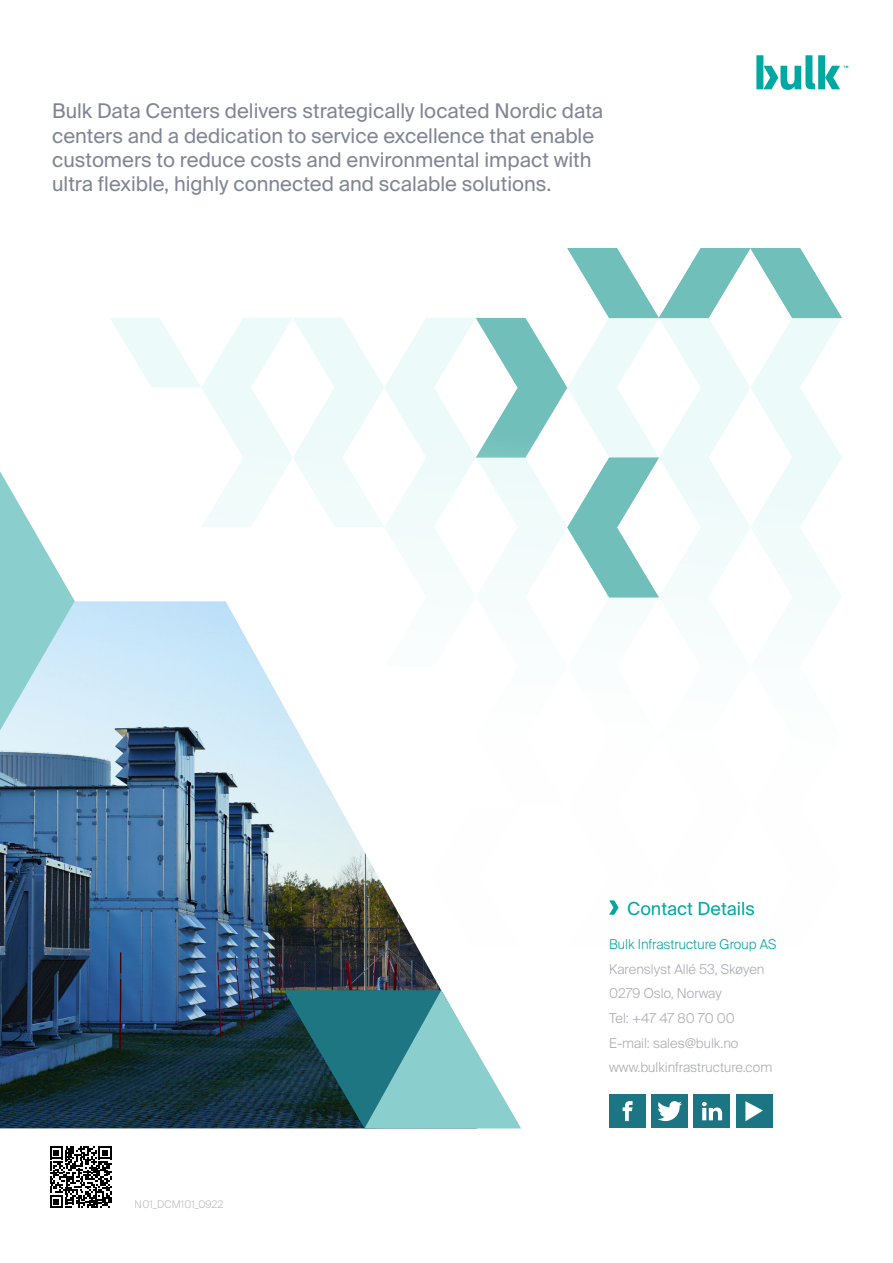
<style>
.page{position:relative;width:893px;height:1263px;background:#fff}
.page>*{position:absolute;margin:0;border:0;box-sizing:border-box;transform-origin:0 0}
.t1{font:20.25px/24.3px "Suisse Intl";color:#808594}
.t2{font:18px "Suisse Intl";color:#00a8a1}
.t3{font:300 13.5px/24.8px "Suisse Intl";color:#a9aab5}
.t4{font:300 13.5px "Suisse Intl";color:#00a8a1}
.t5{font:300 10.5px "Suisse Intl";color:#a9aab5}
</style>
<div class="page">
<svg style="left:756px;top:55px;width:92px;height:35px"></svg>
<img style="left:0;top:601px;width:441px;height:527px">
<svg style="left:0;top:471px;width:75px;height:259px"></svg>
<svg style="left:284px;top:990px;width:237px;height:138px"></svg>
<div style="left:736px;top:1095px;width:37px;height:33px;background:#1c7582"></div>
<svg style="left:745px;top:1101px;width:18px;height:20px"></svg>
<div style="left:651px;top:1095px;width:37px;height:33px;background:#1c7582"></div>
<svg style="left:658px;top:1101px;width:24px;height:20px"></svg>
<div style="left:693px;top:1095px;width:37px;height:33px;background:#1c7582"></div>
<svg style="left:702px;top:1102px;width:20px;height:18px"></svg>
<div style="left:609px;top:1095px;width:37px;height:33px;background:#1c7582"></div>
<svg style="left:623px;top:1101px;width:10px;height:20px"></svg>
<svg style="left:110px;top:318px;width:731px;height:628px"></svg>
<svg style="left:476px;top:317px;width:91px;height:280px"></svg>
<svg style="left:567px;top:248px;width:275px;height:349px"></svg>
<svg style="left:609px;top:900px;width:10px;height:15px"></svg>
<svg style="left:50px;top:1146px;width:61px;height:62px"></svg>
<p class="t1" style="left:52px;top:99px;width:553px">Bulk Data Centers delivers strategically located Nordic data centers and a dedication to service excellence that enable customers to reduce costs and environmental impact with ultra flexible, highly connected and scalable solutions.</p>
<p class="t5" style="left:135px;top:1199px;width:90px">N01_DCM101_0922</p>
<p class="t2" style="left:627px;top:898px;width:129px">Contact Details</p>
<p class="t4" style="left:609px;top:936px;width:169px">Bulk Infrastructure Group AS</p>
<p class="t3" style="left:609px;top:956px;width:165px">Karenslyst Allé 53, Skøyen<br>0279 Oslo, Norway<br>Tel: +47 47 80 70 00<br>E-mail: sales@bulk.no www.bulkinfrastructure.com</p>
</div>
